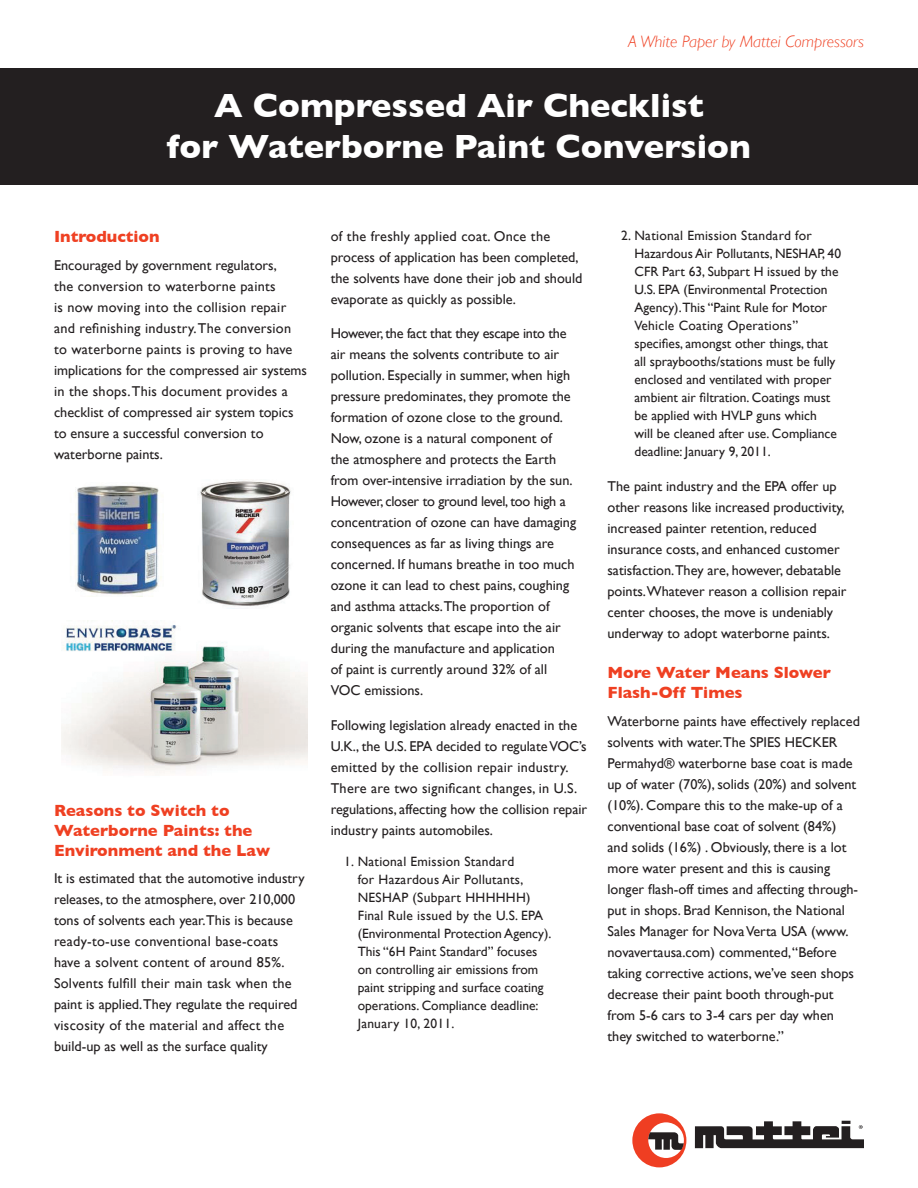
<style>
.page{position:relative;width:918px;height:1188px;background:#fff}
.page>*{position:absolute;margin:0;border:0;box-sizing:border-box;transform-origin:0 0}
.WP-subhead{font:700 34.2px/41.1px "Gill Sans";color:#fff;text-align:center}
.WP-subhead-2{font:700 16.5px/19.8px "Gill Sans";color:#ef4022}
.WP-subhead-3{font:italic 300 16.5px "Gill Sans";color:#ef4022}
.WP-body{font:14.25px/21px "Gill Sans";color:#231f20}
.WP-bullets{font:13.5px/18px "Gill Sans";color:#231f20}
</style>
<div class="page">
<svg style="left:632px;top:1113px;width:54px;height:54px"></svg>
<svg style="left:695px;top:1121px;width:169px;height:27px"></svg>
<div style="left:0;top:68px;width:918px;height:116px;background:#231f20"></div>
<img style="left:72px;top:485px;width:90px;height:110px">
<img style="left:200px;top:480px;width:91px;height:129px">
<img style="left:62px;top:620px;width:246px;height:153px">
<p class="WP-subhead-3" style="left:628px;top:33px;width:237px">A White Paper by Mattei Compressors</p>
<p class="WP-subhead" style="left:167px;top:85px;width:586px">A Compressed Air Checklist<br>for Waterborne Paint Conversion</p>
<p class="WP-subhead-2" style="left:54px;top:227px;width:107px">Introduction</p>
<p class="WP-body" style="left:54px;top:255px;width:255px">Encouraged by government regulators,<br>the conversion to waterborne paints<br>is now moving into the collision repair and refinishing industry. The conversion to waterborne paints is proving to have implications for the compressed air systems in the shops. This document provides a checklist of compressed air system topics to ensure a successful conversion to waterborne paints.</p>
<p class="WP-subhead-2" style="left:54px;top:800px;width:218px">Reasons to Switch to<br>Waterborne Paints: the<br>Environment and the Law</p>
<p class="WP-body" style="left:54px;top:868px;width:252px">It is estimated that the automotive industry releases, to the atmosphere, over 210,000 tons of solvents each year.This is because ready-to-use conventional base-coats have a solvent content of around 85%.<br>Solvents fulfill their main task when the paint is applied.They regulate the required viscosity of the material and affect the build-up as well as the surface quality</p>
<p class="WP-body" style="left:331px;top:226px;width:253px">of the freshly applied coat. Once the process of application has been completed, the solvents have done their job and should evaporate as quickly as possible.</p>
<p class="WP-body" style="left:331px;top:323px;width:247px">However, the fact that they escape into the air means the solvents contribute to air pollution. Especially in summer, when high pressure predominates, they promote the formation of ozone close to the ground.<br>Now, ozone is a natural component of<br>the atmosphere and protects the Earth from over-intensive irradiation by the sun.<br>However, closer to ground level, too high a concentration of ozone can have damaging consequences as far as living things are concerned. If humans breathe in too much ozone it can lead to chest pains, coughing and asthma attacks.The proportion of organic solvents that escape into the air during the manufacture and application<br>of paint is currently around 32% of all VOC emissions.</p>
<p class="WP-body" style="left:331px;top:715px;width:258px">Following legislation already enacted in the U.K., the U.S. EPA decided to regulate VOC’s emitted by the collision repair industry.<br>There are two significant changes, in U.S. regulations, affecting how the collision repair industry paints automobiles.</p>
<p class="WP-bullets" style="left:358px;top:853px;width:195px;text-indent:-14px">1. National Emission Standard<br>for Hazardous Air Pollutants,<br>NESHAP (Subpart HHHHHH)<br>Final Rule issued by the U.S. EPA (Environmental Protection Agency).<br>This “6H Paint Standard” focuses on controlling air emissions from paint stripping and surface coating operations. Compliance deadline:<br>January 10, 2011.</p>
<p class="WP-bullets" style="left:634px;top:227px;width:208px;text-indent:-14px">2. National Emission Standard for Hazardous Air Pollutants, NESHAP, 40<br>CFR Part 63, Subpart H issued by the U.S. EPA (Environmental Protection Agency).This “Paint Rule for Motor Vehicle Coating Operations” specifies, amongst other things, that all spraybooths/stations must be fully enclosed and ventilated with proper ambient air filtration. Coatings must be applied with HVLP guns which<br>will be cleaned after use. Compliance deadline: January 9, 2011.</p>
<p class="WP-body" style="left:608px;top:475px;width:241px">The paint industry and the EPA offer up other reasons like increased productivity, increased painter retention, reduced insurance costs, and enhanced customer satisfaction.They are, however, debatable points.Whatever reason a collision repair center chooses, the move is undeniably underway to adopt waterborne paints.</p>
<p class="WP-subhead-2" style="left:608px;top:662px;width:225px">More Water Means Slower<br>Flash-Off Times</p>
<p class="WP-body" style="left:608px;top:710px;width:254px">Waterborne paints have effectively replaced solvents with water.The SPIES HECKER Permahyd® waterborne base coat is made up of water (70%), solids (20%) and solvent (10%). Compare this to the make-up of a conventional base coat of solvent (84%) and solids (16%) . Obviously, there is a lot more water present and this is causing longer flash-off times and affecting through&shy;put in shops. Brad Kennison, the National Sales Manager for Nova Verta USA (www. novavertausa.com) commented, “Before taking corrective actions, we’ve seen shops decrease their paint booth through-put from 5-6 cars to 3-4 cars per day when they switched to waterborne.”</p>
</div>
